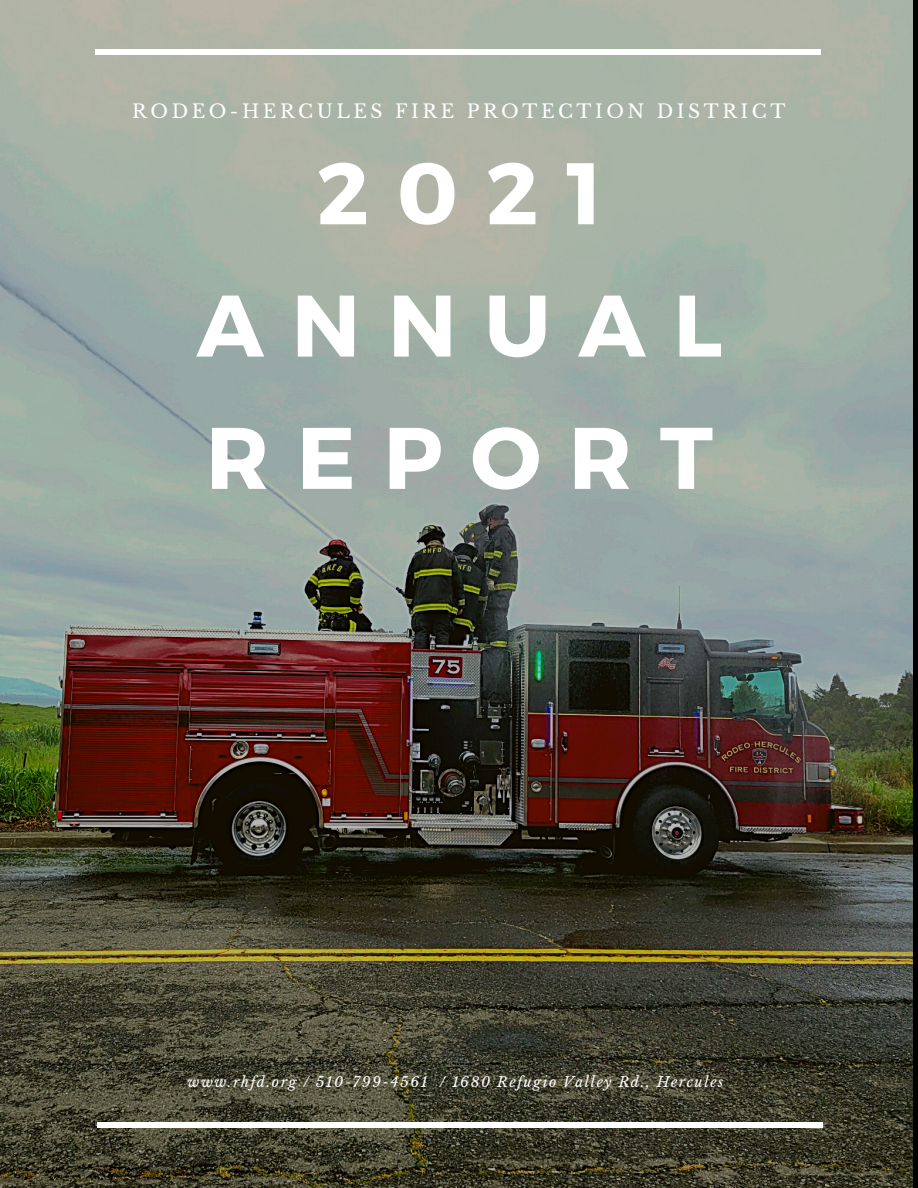
<style>
.page{position:relative;width:918px;height:1188px;background:#fff}
.page>*{position:absolute;margin:0;border:0;box-sizing:border-box;transform-origin:0 0}
.t1{font:700 87.15px/132.3px "Montserrat";letter-spacing:.32em;color:#fff;text-align:center}
.t2{font:18.6px "Libre Baskerville";letter-spacing:.19em;color:#fff}
.t3{font:italic 13.95px "Libre Baskerville";letter-spacing:.11em;color:#fff}
</style>
<div class="page">
<img style="left:0;top:0;width:912px;height:1188px">
<hr style="left:95px;top:50px;width:726px;height:4px;background:#fff">
<hr style="left:97px;top:1123px;width:725px;height:4px;background:#fff">
<h2 class="t2" style="left:132px;top:100px;width:655px">RODEO-HERCULES FIRE PROTECTION DISTRICT</h2>
<h1 class="t1" style="left:197px;top:123px;width:527px">2021<br>ANNUAL<br>REPORT</h1>
<p class="t3" style="left:188px;top:1074px;width:538px">www.rhfd.org / 510-799-4561 / 1680 Refugio Valley Rd., Hercules</p>
</div>
